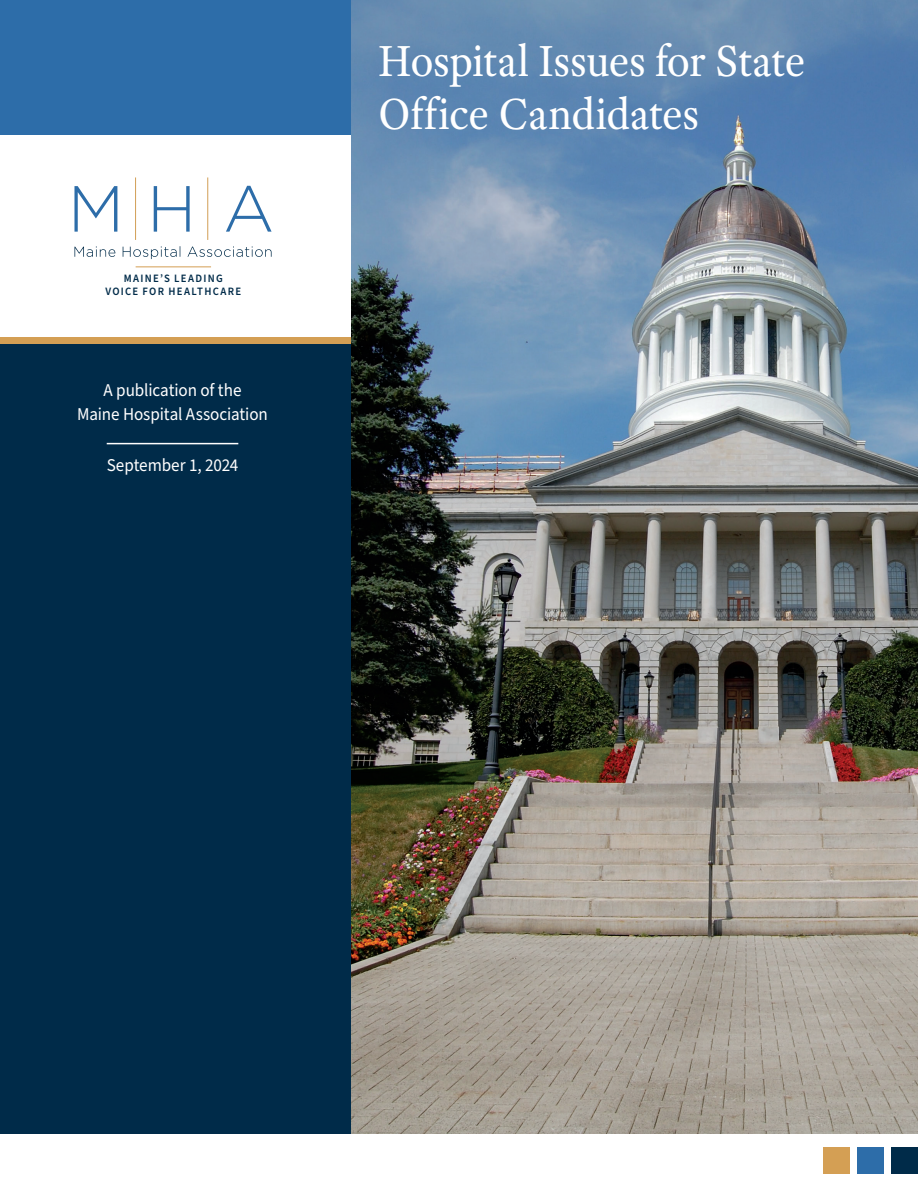
<style>
.page{position:relative;width:918px;height:1188px;background:#fff}
.page>*{position:absolute;margin:0;border:0;box-sizing:border-box;transform-origin:0 0}
.t1{font:46.35px/52.5px "Adobe Text Pro";letter-spacing:-.005em;color:#fff;scale:.95 1}
.t2{font:18px/24px "Source Sans Pro";letter-spacing:-.005em;color:#fff;text-align:center;scale:.95 1}
.t3{font:600 11.25px/12.5px "Source Sans Pro";letter-spacing:.115em;color:#002b49;text-align:center;scale:.95 1}
</style>
<div class="page">
<div style="left:0;top:343px;width:358px;height:791px;background:#002b49"></div>
<div style="left:0;top:338px;width:358px;height:6px;background:#d49f54"></div>
<div style="left:0;top:0;width:358px;height:135px;background:#2d6da9"></div>
<img style="left:351px;top:0;width:567px;height:1134px">
<hr style="left:107px;top:443px;width:131px;height:1px;background:#fff">
<svg style="left:226px;top:186px;width:46px;height:46px"></svg>
<svg style="left:74px;top:246px;width:198px;height:13px"></svg>
<hr style="left:135px;top:177px;width:1px;height:63px;background:#d29e55">
<hr style="left:207px;top:177px;width:1px;height:63px;background:#d29e55">
<svg style="left:74px;top:186px;width:43px;height:46px"></svg>
<svg style="left:154px;top:186px;width:36px;height:46px"></svg>
<hr style="left:136px;top:267px;width:75px;height:1px;background:#d49f54">
<div style="left:824px;top:1148px;width:26px;height:26px;background:#d49f54"></div>
<div style="left:891px;top:1148px;width:27px;height:26px;background:#002b49"></div>
<div style="left:857px;top:1148px;width:27px;height:26px;background:#2d6da9"></div>
<p class="t3" style="left:106px;top:273px;width:144px">MAINE’S LEADING<br>VOICE FOR HEALTHCARE</p>
<p class="t2" style="left:77px;top:379px;width:202px">A publication of the<br>Maine Hospital Association</p>
<p class="t2" style="left:107px;top:454px;width:140px">September 1, 2024</p>
<h1 class="t1" style="left:378px;top:34px;width:451px">Hospital Issues for State<br>Office Candidates</h1>
</div>
